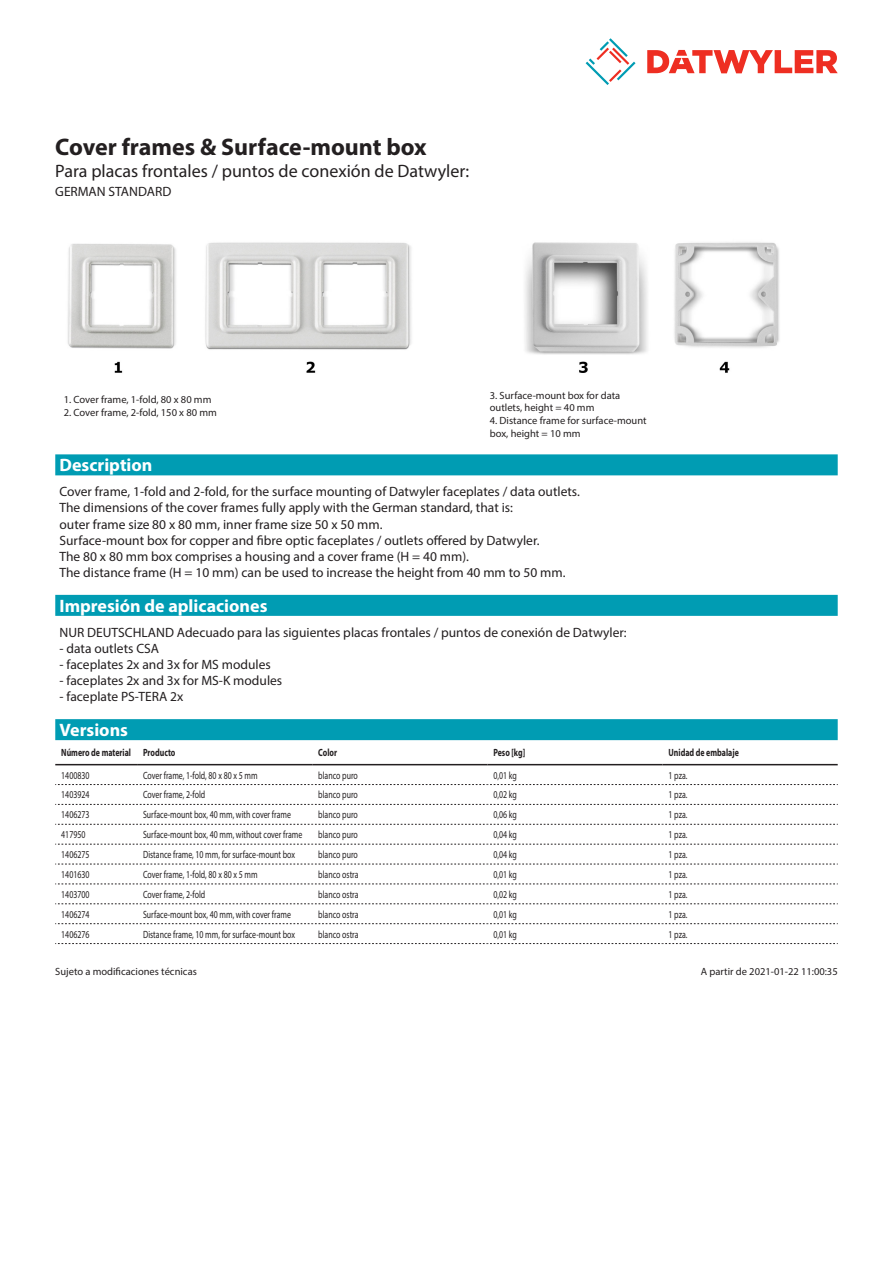
<style>
.page{position:relative;width:893px;height:1263px;background:#fff}
.page>*{position:absolute;margin:0;border:0;box-sizing:border-box;transform-origin:0 0}
.Product_Head{font:700 24px "Myriad Pro";color:#231f20}
.SubHead{font:18px "Myriad Pro";color:#231f20}
.Standard_Head_Proper{font:700 18px "Myriad Pro";color:#fff}
.Standard_text{font:13.5px/16.2px "Myriad Pro";color:#231f20}
.myriadlight{font:10.5px "Myriad Pro";color:#231f20;scale:.75 1}
.imagetext{font:10.5px/12.6px "Myriad Pro";color:#231f20}
.Footnote{font:10.5px "Myriad Pro";color:#231f20}
.myriadbold{font:700 10.5px "Myriad Pro";color:#231f20;scale:.75 1}
</style>
<div class="page">
<svg style="left:586px;top:38px;width:49px;height:47px"></svg>
<svg style="left:647px;top:50px;width:191px;height:23px"></svg>
<img style="left:67px;top:242px;width:345px;height:131px">
<img style="left:525px;top:242px;width:255px;height:131px">
<div style="left:55px;top:719px;width:783px;height:21px;background:#009cb3"></div>
<hr style="left:55px;top:764px;width:82px;height:1px;background:#231f20">
<hr style="left:137px;top:764px;width:175px;height:1px;background:#231f20">
<hr style="left:312px;top:764px;width:175px;height:1px;background:#231f20">
<hr style="left:487px;top:764px;width:176px;height:1px;background:#231f20">
<hr style="left:662px;top:764px;width:176px;height:1px;background:#231f20">
<svg style="left:55px;top:784px;width:783px;height:1px"></svg>
<svg style="left:55px;top:804px;width:783px;height:1px"></svg>
<svg style="left:55px;top:824px;width:783px;height:1px"></svg>
<svg style="left:55px;top:844px;width:783px;height:1px"></svg>
<svg style="left:55px;top:864px;width:783px;height:1px"></svg>
<svg style="left:55px;top:884px;width:783px;height:1px"></svg>
<svg style="left:55px;top:903px;width:783px;height:1px"></svg>
<svg style="left:55px;top:923px;width:783px;height:1px"></svg>
<svg style="left:55px;top:943px;width:783px;height:1px"></svg>
<div style="left:55px;top:454px;width:783px;height:21px;background:#009cb3"></div>
<div style="left:55px;top:595px;width:783px;height:21px;background:#009cb3"></div>
<p class="Product_Head" style="left:55px;top:131px;width:373px">Cover frames &amp; Surface-mount box</p>
<p class="SubHead" style="left:55px;top:160px;width:415px">Para placas frontales / puntos de conexión de Datwyler:</p>
<p class="Standard_text" style="left:55px;top:183px;width:118px">GERMAN STANDARD</p>
<p class="imagetext" style="left:64px;top:393px;width:149px">1. Cover frame, 1-fold, 80 x 80 mm</p>
<p class="imagetext" style="left:64px;top:406px;width:155px">2. Cover frame, 2-fold, 150 x 80 mm</p>
<p class="imagetext" style="left:490px;top:389px;width:132px">3. Surface-mount box for data outlets, height = 40 mm</p>
<p class="imagetext" style="left:490px;top:414px;width:158px">4. Distance frame for surface-mount box, height = 10 mm</p>
<p class="Standard_Head_Proper" style="left:60px;top:454px;width:94px">Description</p>
<p class="Standard_text" style="left:60px;top:483px;width:522px">Cover frame, 1-fold and 2-fold, for the surface mounting of Datwyler faceplates / data outlets.<br>The dimensions of the cover frames fully apply with the German standard, that is:<br>outer frame size 80 x 80 mm, inner frame size 50 x 50 mm.<br>Surface-mount box for copper and fibre optic faceplates / outlets offered by Datwyler.<br>The 80 x 80 mm box comprises a housing and a cover frame (H = 40 mm).<br>The distance frame (H = 10 mm) can be used to increase the height from 40 mm to 50 mm.</p>
<p class="Standard_Head_Proper" style="left:60px;top:594px;width:209px">Impresión de aplicaciones</p>
<p class="Standard_text" style="left:60px;top:624px;width:569px">NUR DEUTSCHLAND Adecuado para las siguientes placas frontales / puntos de conexión de Datwyler:</p>
<p class="Standard_text" style="left:60px;top:640px;width:101px">- data outlets CSA</p>
<p class="Standard_text" style="left:60px;top:656px;width:213px">- faceplates 2x and 3x for MS modules</p>
<p class="Standard_text" style="left:60px;top:672px;width:224px">- faceplates 2x and 3x for MS-K modules</p>
<p class="Standard_text" style="left:60px;top:688px;width:125px">- faceplate PS-TERA 2x</p>
<p class="Standard_Head_Proper" style="left:60px;top:718px;width:70px">Versions</p>
<p class="myriadbold" style="left:61px;top:746px;width:95px">Número de material</p>
<p class="myriadbold" style="left:143px;top:746px;width:45px">Producto</p>
<p class="myriadbold" style="left:318px;top:746px;width:27px">Color</p>
<p class="myriadbold" style="left:493px;top:746px;width:44px">Peso [kg]</p>
<p class="myriadbold" style="left:669px;top:746px;width:95px">Unidad de embalaje</p>
<p class="myriadlight" style="left:61px;top:768px;width:39px">1400830</p>
<p class="myriadlight" style="left:143px;top:768px;width:154px">Cover frame, 1-fold, 80 x 80 x 5 mm</p>
<p class="myriadlight" style="left:318px;top:768px;width:54px">blanco puro</p>
<p class="myriadlight" style="left:493px;top:768px;width:33px">0,01 kg</p>
<p class="myriadlight" style="left:669px;top:768px;width:27px">1 pza.</p>
<p class="myriadlight" style="left:61px;top:788px;width:39px">1403924</p>
<p class="myriadlight" style="left:143px;top:788px;width:85px">Cover frame, 2-fold</p>
<p class="myriadlight" style="left:318px;top:788px;width:54px">blanco puro</p>
<p class="myriadlight" style="left:493px;top:788px;width:33px">0,02 kg</p>
<p class="myriadlight" style="left:669px;top:788px;width:27px">1 pza.</p>
<p class="myriadlight" style="left:61px;top:808px;width:39px">1406273</p>
<p class="myriadlight" style="left:143px;top:808px;width:199px">Surface-mount box, 40 mm, with cover frame</p>
<p class="myriadlight" style="left:318px;top:808px;width:54px">blanco puro</p>
<p class="myriadlight" style="left:493px;top:808px;width:33px">0,06 kg</p>
<p class="myriadlight" style="left:669px;top:808px;width:27px">1 pza.</p>
<p class="myriadlight" style="left:61px;top:828px;width:34px">417950</p>
<p class="myriadlight" style="left:143px;top:828px;width:214px">Surface-mount box, 40 mm, without cover frame</p>
<p class="myriadlight" style="left:318px;top:828px;width:54px">blanco puro</p>
<p class="myriadlight" style="left:493px;top:828px;width:33px">0,04 kg</p>
<p class="myriadlight" style="left:669px;top:828px;width:27px">1 pza.</p>
<p class="myriadlight" style="left:61px;top:848px;width:39px">1406275</p>
<p class="myriadlight" style="left:143px;top:848px;width:204px">Distance frame, 10 mm, for surface-mount box</p>
<p class="myriadlight" style="left:318px;top:848px;width:54px">blanco puro</p>
<p class="myriadlight" style="left:493px;top:848px;width:33px">0,04 kg</p>
<p class="myriadlight" style="left:669px;top:848px;width:27px">1 pza.</p>
<p class="myriadlight" style="left:61px;top:868px;width:39px">1401630</p>
<p class="myriadlight" style="left:143px;top:868px;width:154px">Cover frame, 1-fold, 80 x 80 x 5 mm</p>
<p class="myriadlight" style="left:318px;top:868px;width:55px">blanco ostra</p>
<p class="myriadlight" style="left:493px;top:868px;width:33px">0,01 kg</p>
<p class="myriadlight" style="left:669px;top:868px;width:27px">1 pza.</p>
<p class="myriadlight" style="left:61px;top:888px;width:39px">1403700</p>
<p class="myriadlight" style="left:143px;top:888px;width:85px">Cover frame, 2-fold</p>
<p class="myriadlight" style="left:318px;top:888px;width:55px">blanco ostra</p>
<p class="myriadlight" style="left:493px;top:888px;width:33px">0,02 kg</p>
<p class="myriadlight" style="left:669px;top:888px;width:27px">1 pza.</p>
<p class="myriadlight" style="left:61px;top:908px;width:39px">1406274</p>
<p class="myriadlight" style="left:143px;top:908px;width:199px">Surface-mount box, 40 mm, with cover frame</p>
<p class="myriadlight" style="left:318px;top:908px;width:55px">blanco ostra</p>
<p class="myriadlight" style="left:493px;top:908px;width:33px">0,01 kg</p>
<p class="myriadlight" style="left:669px;top:908px;width:27px">1 pza.</p>
<p class="myriadlight" style="left:61px;top:927px;width:39px">1406276</p>
<p class="myriadlight" style="left:143px;top:927px;width:204px">Distance frame, 10 mm, for surface-mount box</p>
<p class="myriadlight" style="left:318px;top:927px;width:55px">blanco ostra</p>
<p class="myriadlight" style="left:493px;top:927px;width:33px">0,01 kg</p>
<p class="myriadlight" style="left:669px;top:927px;width:27px">1 pza.</p>
<p class="Footnote" style="left:55px;top:965px;width:143px">Sujeto a modificaciones técnicas</p>
<p class="Footnote" style="left:701px;top:965px;width:138px">A partir de 2021-01-22 11:00:35</p>
</div>
